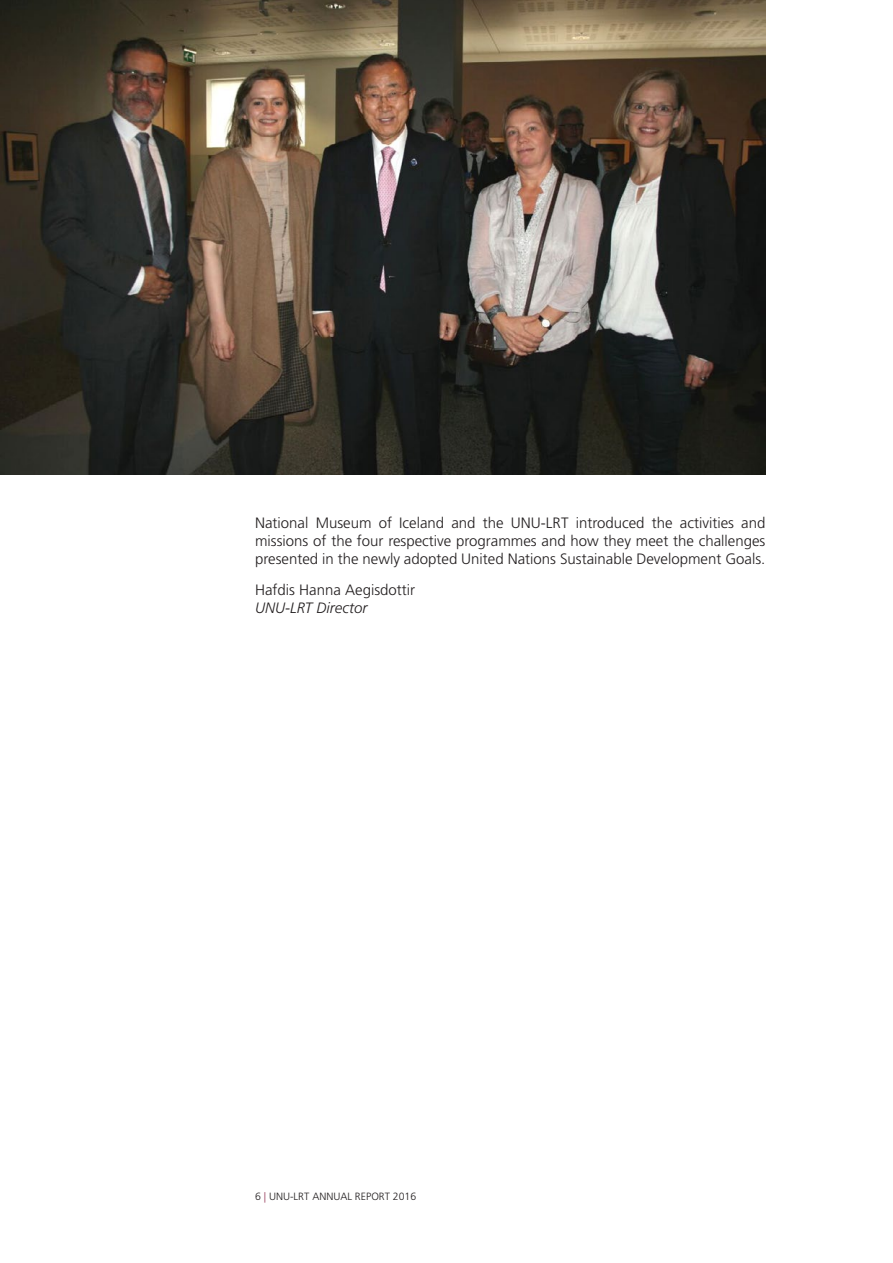
<style>
.page{position:relative;width:893px;height:1263px;background:#fff}
.page>*{position:absolute;margin:0;border:0;box-sizing:border-box;transform-origin:0 0}
.t1{font:300 15px/18px "Frutiger LT Std";color:#221e1f;text-align:justify}
.t2{font:italic 300 15px "Frutiger LT Std";color:#221e1f}
.t3{font:300 10.5px "Frutiger LT Std";color:#221e1f}
.s1{color:#963a59}
</style>
<div class="page">
<img style="left:0;top:0;width:765px;height:474px">
<p class="t1" style="left:255px;top:514px;width:512px">National Museum of Iceland and the UNU-LRT introduced the activities and missions of the four respective programmes and how they meet the challenges presented in the newly adopted United Nations Sustainable Development Goals.</p>
<p class="t1" style="left:255px;top:581px;width:162px">Hafdis Hanna Aegisdottir</p>
<p class="t2" style="left:255px;top:599px;width:114px">UNU-LRT Director</p>
<p class="t3" style="left:255px;top:1190px;width:163px">6 <span class="s1">|</span> UNU-LRT ANNUAL REPORT 2016</p>
</div>
